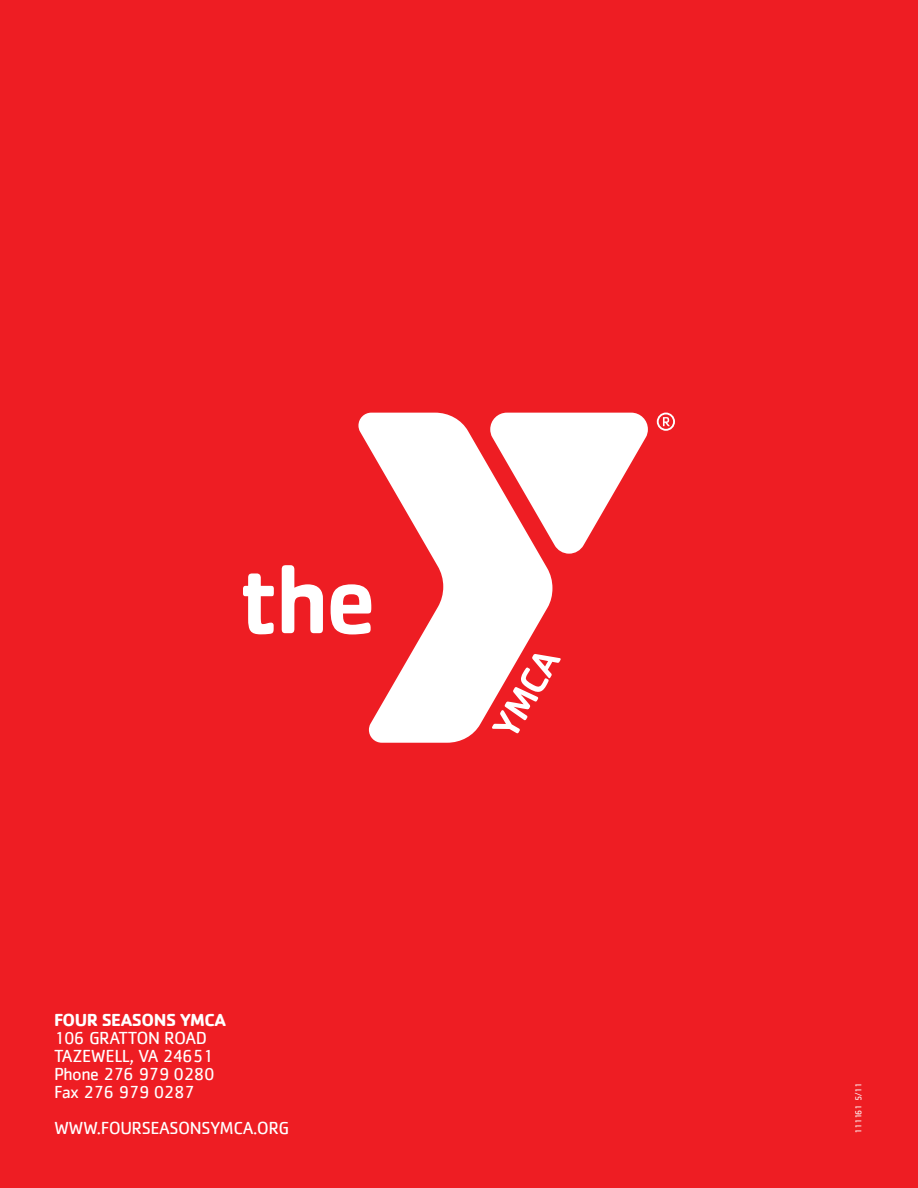
<style>
.page{position:relative;width:918px;height:1188px;background:#ee1d23}
.page>*{position:absolute;margin:0;border:0;box-sizing:border-box;transform-origin:0 0}
.Address_Phone_Web{font:18px "Cachet";letter-spacing:-.025em;color:#fff}
.Location{font:700 18px "Cachet";letter-spacing:-.025em;color:#fff}
.Bold_Areas_of_Focus{font:9px "Cachet";letter-spacing:-.05em;color:#fff}
</style>
<div class="page">
<svg style="left:552px;top:413px;width:96px;height:141px"></svg>
<svg style="left:657px;top:413px;width:18px;height:18px"></svg>
<svg style="left:358px;top:413px;width:194px;height:330px;fill:#fff"></svg>
<svg style="left:282px;top:565px;width:89px;height:69px"></svg>
<svg style="left:243px;top:573px;width:31px;height:61px"></svg>
<svg style="left:492px;top:654px;width:69px;height:80px"></svg>
<p class="Location" style="left:54px;top:1008px;width:173px">FOUR SEASONS YMCA</p>
<p class="Address_Phone_Web" style="left:54px;top:1028px;width:155px">106 GRATTON ROAD</p>
<p class="Address_Phone_Web" style="left:54px;top:1046px;width:161px">TAZEWELL, VA 24651</p>
<p class="Address_Phone_Web" style="left:54px;top:1064px;width:162px">Phone 276 979 0280</p>
<p class="Address_Phone_Web" style="left:54px;top:1082px;width:142px">Fax 276 979 0287</p>
<p class="Address_Phone_Web" style="left:54px;top:1118px;width:237px">WWW.FOURSEASONSYMCA.ORG</p>
<p class="Bold_Areas_of_Focus" style="left:853px;top:1134px;width:53px;rotate:-90deg">111161 5/11</p>
</div>
